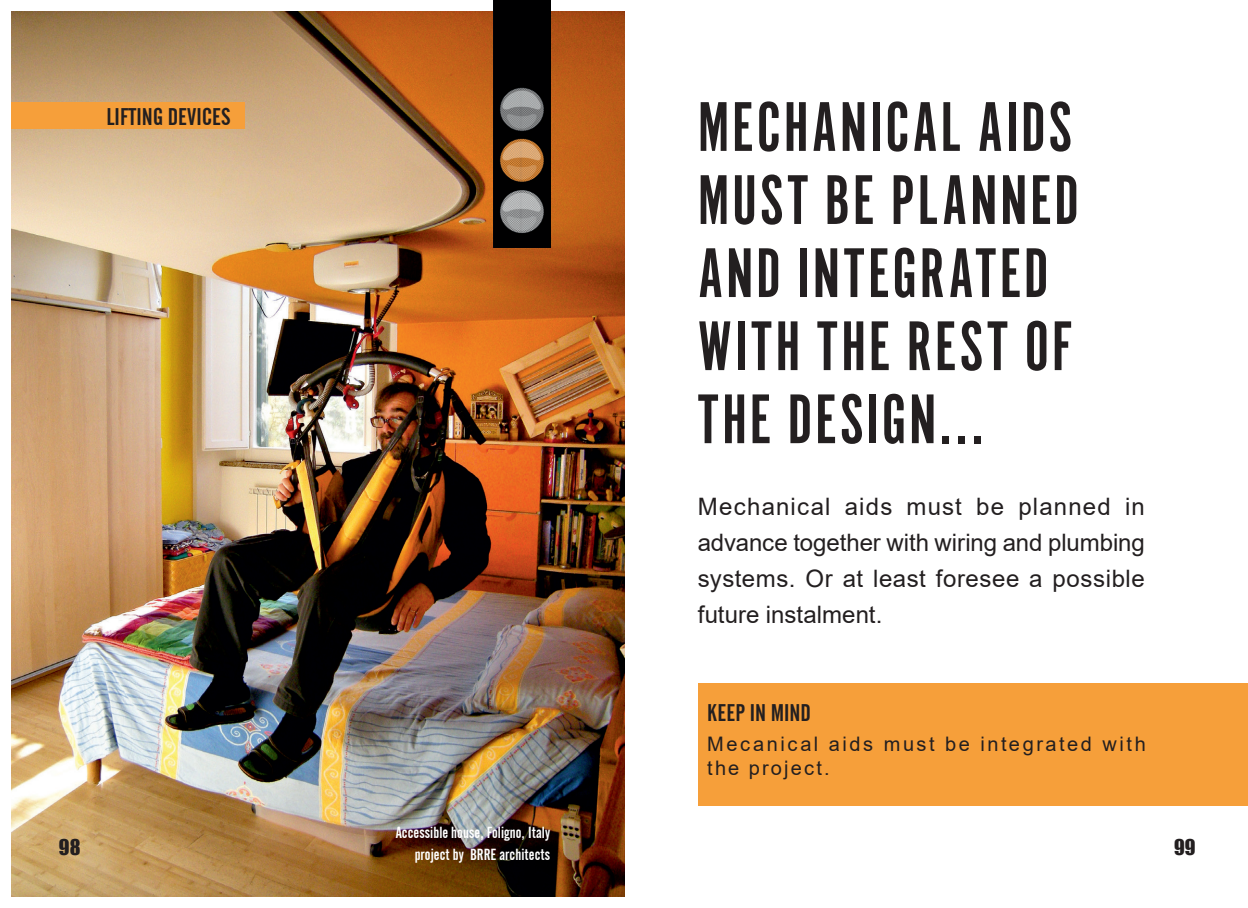
<style>
.page{position:relative;width:1248px;height:908px;background:#fff}
.page>*{position:absolute;margin:0;border:0;box-sizing:border-box;transform-origin:0 0}
.t1{font:73px/73px "Alternate Got No 1 D";letter-spacing:.035em;color:#231f20}
.t2{font:24px/36px "Arial";letter-spacing:.02em;color:#231f20;text-align:justify}
.t3{font:24px "Alternate Gothic No 2 BT";letter-spacing:.005em;color:#231f20}
.t4{font:20px/24px "Arial";letter-spacing:.125em;color:#231f20}
.t5{font:20px "Impact";color:#231f20}
.t6{font:16px "Alternate Gothic No 2 BT";letter-spacing:.005em;color:#fff}
</style>
<div class="page">
<img style="left:11px;top:11px;width:613px;height:885px">
<img style="left:493px;top:0;width:57px;height:247px">
<div style="left:11px;top:102px;width:234px;height:27px;background:#f69f3a"></div>
<div style="left:698px;top:683px;width:549px;height:122px;background:#f69f3a"></div>
<p class="t3" style="left:106px;top:103px;width:126px">LIFTING DEVICES</p>
<p class="t5" style="left:59px;top:830px;width:23px">98</p>
<p class="t6" style="left:395px;top:822px;width:156px">Accessible house, Foligno, Italy</p>
<p class="t6" style="left:414px;top:844px;width:137px">project by BRRE architects</p>
<h1 class="t1" style="left:697px;top:92px;width:383px">MECHANICAL AIDS<br>MUST BE PLANNED<br>AND INTEGRATED<br>WITH THE REST OF<br>THE DESIGN...</h1>
<p class="t2" style="left:697px;top:488px;width:448px">Mechanical aids must be planned in advance together with wiring and plumbing systems. Or at least foresee a possible future instalment.</p>
<p class="t3" style="left:707px;top:698px;width:105px">KEEP IN MIND</p>
<p class="t4" style="left:707px;top:731px;width:440px">Mecanical aids must be integrated with the project.</p>
<p class="t5" style="left:1174px;top:830px;width:23px">99</p>
</div>
